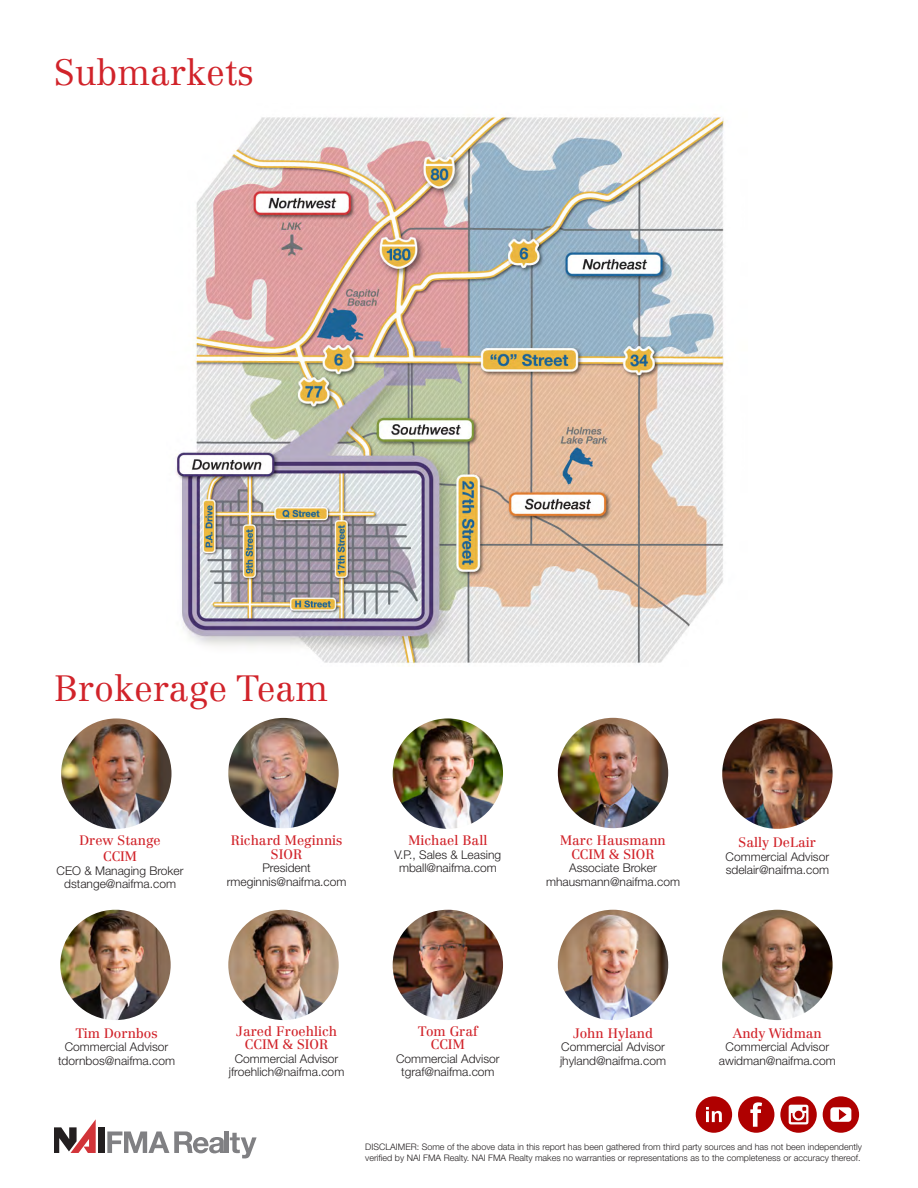
<style>
.page{position:relative;width:918px;height:1188px;background:#fff}
.page>*{position:absolute;margin:0;border:0;box-sizing:border-box;transform-origin:0 0}
.t1{font:300 36px "Centennial LT Std";color:#d1232a}
.t2{font:13.5px "Centennial LT Std";color:#d1232a}
.t3{font:300 12px "Helvetica Neue LT Std";color:#231f20}
.t4{font:300 9px/10.8px "Helvetica Neue LT Std";color:#231f20}
</style>
<div class="page">
<div style="left:98px;top:1127px;width:7px;height:26px;background:#231f20"></div>
<svg style="left:54px;top:1119px;width:42px;height:34px"></svg>
<svg style="left:107px;top:1131px;width:117px;height:22px"></svg>
<hr style="left:225px;top:1131px;width:4px;height:22px;background:#808083">
<svg style="left:230px;top:1133px;width:27px;height:25px"></svg>
<img style="left:228px;top:718px;width:111px;height:110px;border-radius:55px">
<img style="left:393px;top:718px;width:110px;height:111px;border-radius:55px">
<img style="left:61px;top:718px;width:111px;height:111px;border-radius:55px">
<img style="left:558px;top:718px;width:110px;height:110px;border-radius:55px">
<img style="left:228px;top:910px;width:111px;height:110px;border-radius:55px">
<img style="left:393px;top:910px;width:110px;height:110px;border-radius:55px">
<img style="left:558px;top:910px;width:110px;height:110px;border-radius:55px">
<img style="left:60px;top:910px;width:111px;height:110px;border-radius:55px">
<img style="left:722px;top:718px;width:111px;height:111px;border-radius:55px">
<img style="left:722px;top:910px;width:111px;height:110px;border-radius:55px">
<img style="left:176px;top:114px;width:548px;height:552px">
<svg style="left:780px;top:1096px;width:37px;height:37px"></svg>
<svg style="left:789px;top:1105px;width:19px;height:19px"></svg>
<div style="left:738px;top:1096px;width:36px;height:37px;background:#af0000;border-radius:50%"></div>
<svg style="left:750px;top:1102px;width:12px;height:25px"></svg>
<div style="left:823px;top:1096px;width:36px;height:37px;background:#af0000;border-radius:50%"></div>
<div style="left:830px;top:1107px;width:21px;height:15px;background:#fff;border-radius:3px"></div>
<svg style="left:839px;top:1109px;width:8px;height:11px"></svg>
<div style="left:696px;top:1096px;width:36px;height:37px;background:#af0000;border-radius:50%"></div>
<svg style="left:706px;top:1107px;width:16px;height:15px"></svg>
<p class="t1" style="left:54px;top:51px;width:201px">Submarkets</p>
<p class="t1" style="left:54px;top:667px;width:275px">Brokerage Team</p>
<p class="t2" style="left:79px;top:832px;width:83px">Drew Stange</p>
<p class="t2" style="left:103px;top:849px;width:35px">CCIM</p>
<p class="t3" style="left:57px;top:863px;width:128px">CEO &amp; Managing Broker</p>
<p class="t3" style="left:64px;top:877px;width:113px">dstange@naifma.com</p>
<p class="t2" style="left:231px;top:832px;width:113px">Richard Meginnis</p>
<p class="t2" style="left:271px;top:846px;width:33px">SIOR</p>
<p class="t3" style="left:262px;top:860px;width:50px">President</p>
<p class="t3" style="left:227px;top:874px;width:121px">rmeginnis@naifma.com</p>
<p class="t2" style="left:408px;top:832px;width:80px">Michael Ball</p>
<p class="t3" style="left:395px;top:847px;width:108px">V.P., Sales &amp; Leasing</p>
<p class="t3" style="left:399px;top:860px;width:99px">mball@naifma.com</p>
<p class="t2" style="left:560px;top:832px;width:107px">Marc Hausmann</p>
<p class="t2" style="left:571px;top:846px;width:85px">CCIM &amp; SIOR</p>
<p class="t3" style="left:569px;top:860px;width:89px">Associate Broker</p>
<p class="t3" style="left:546px;top:874px;width:136px">mhausmann@naifma.com</p>
<p class="t2" style="left:739px;top:835px;width:79px">Sally DeLair</p>
<p class="t3" style="left:726px;top:849px;width:105px">Commercial Advisor</p>
<p class="t3" style="left:726px;top:863px;width:105px">sdelair@naifma.com</p>
<p class="t2" style="left:75px;top:1025px;width:84px">Tim Dornbos</p>
<p class="t3" style="left:65px;top:1040px;width:105px">Commercial Advisor</p>
<p class="t3" style="left:58px;top:1053px;width:118px">tdornbos@naifma.com</p>
<p class="t2" style="left:236px;top:1023px;width:102px">Jared Froehlich</p>
<p class="t2" style="left:245px;top:1036px;width:85px">CCIM &amp; SIOR</p>
<p class="t3" style="left:235px;top:1051px;width:105px">Commercial Advisor</p>
<p class="t3" style="left:229px;top:1065px;width:117px">jfroehlich@naifma.com</p>
<p class="t2" style="left:418px;top:1023px;width:61px">Tom Graf</p>
<p class="t2" style="left:431px;top:1036px;width:35px">CCIM</p>
<p class="t3" style="left:396px;top:1051px;width:105px">Commercial Advisor</p>
<p class="t3" style="left:401px;top:1065px;width:95px">tgraf@naifma.com</p>
<p class="t2" style="left:573px;top:1025px;width:82px">John Hyland</p>
<p class="t3" style="left:561px;top:1040px;width:105px">Commercial Advisor</p>
<p class="t3" style="left:560px;top:1053px;width:108px">jhyland@naifma.com</p>
<p class="t2" style="left:733px;top:1025px;width:91px">Andy Widman</p>
<p class="t3" style="left:726px;top:1040px;width:105px">Commercial Advisor</p>
<p class="t3" style="left:719px;top:1053px;width:118px">awidman@naifma.com</p>
<p class="t4" style="left:365px;top:1141px;width:498px">DISCLAIMER: Some of the above data in this report has been gathered from third party sources and has not been independently verified by NAI FMA Realty. NAI FMA Realty makes no warranties or representations as to the completeness or accuracy thereof.</p>
</div>
